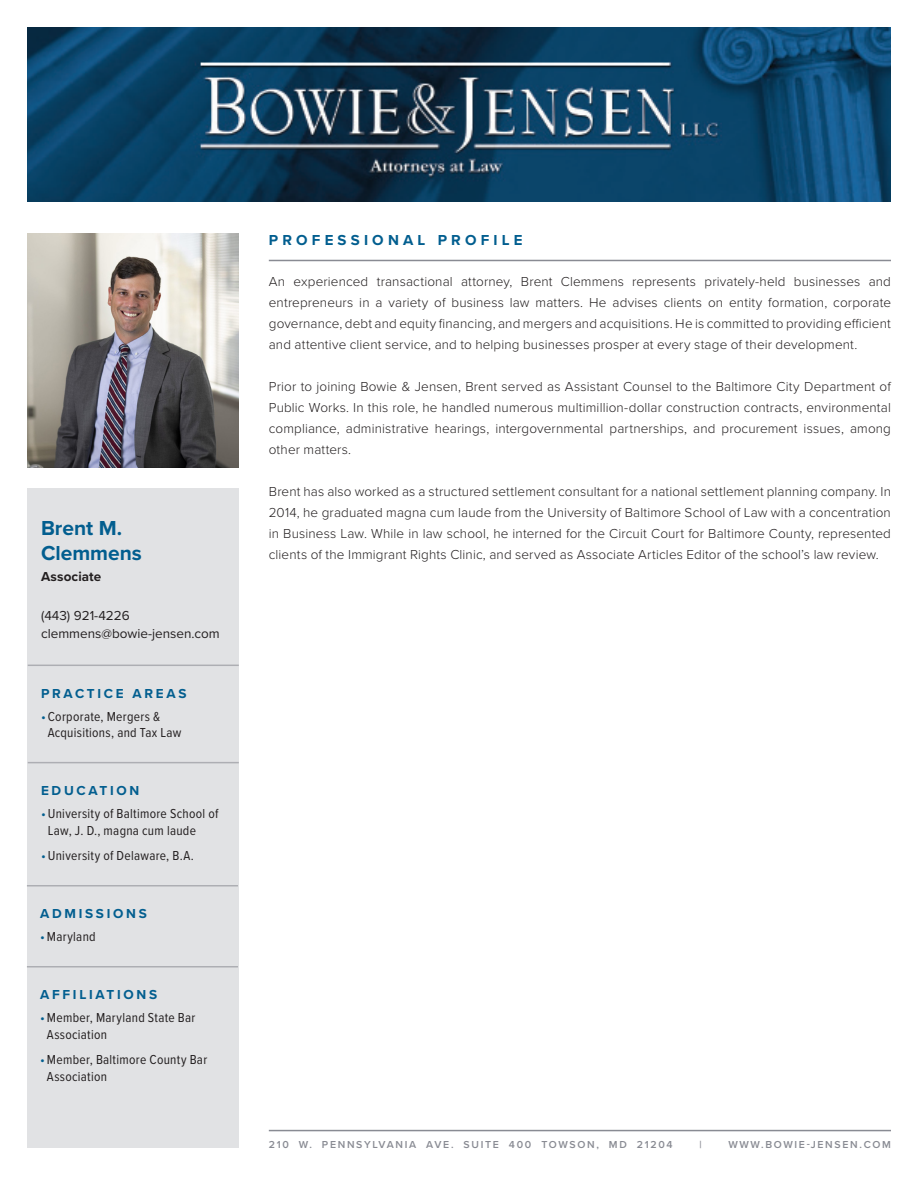
<style>
.page{position:relative;width:918px;height:1188px;background:#fff}
.page>*{position:absolute;margin:0;border:0;box-sizing:border-box;transform-origin:0 0}
.SB_-_Attorney_Name{font:700 21px/25.2px "Proxima Nova";color:#025e8f}
.Heading_1{font:700 15px "Proxima Nova";letter-spacing:.28em;color:#025e8f}
.Body{font:300 13.5px/21px "Proxima Nova";letter-spacing:.01em;color:#231f20;text-align:justify}
.t1{font:13.5px/16.5px "Proxima Nova Cond";letter-spacing:.02em;color:#231f20}
.SB_-_Heading{font:700 13.5px "Proxima Nova";letter-spacing:.2em;color:#025e8f}
.SB_-_Email{font:13.5px "Proxima Nova";color:#231f20}
.SB_-_Title{font:700 13.5px "Proxima Nova";letter-spacing:.01em;color:#231f20}
.t2{font:600 10.5px "Proxima Nova";letter-spacing:.16em;color:#898b93}
.s1{color:#025e8f}
</style>
<div class="page">
<img style="left:27px;top:27px;width:864px;height:175px">
<hr style="left:269px;top:1130px;width:622px;height:1px;background:#898b93">
<hr style="left:269px;top:260px;width:622px;height:1px;background:#898b93">
<div style="left:27px;top:488px;width:212px;height:660px;background:#e1e2e4"></div>
<img style="left:27px;top:233px;width:212px;height:234px">
<hr style="left:28px;top:665px;width:211px;height:1px;background:#898b93">
<hr style="left:28px;top:762px;width:211px;height:1px;background:#898b93">
<hr style="left:27px;top:885px;width:211px;height:1px;background:#898b93">
<hr style="left:27px;top:966px;width:211px;height:2px;background:#898b93">
<p class="SB_-_Attorney_Name" style="left:41px;top:515px;width:102px">Brent M.<br>Clemmens</p>
<p class="SB_-_Title" style="left:41px;top:566px;width:62px">Associate</p>
<p class="SB_-_Email" style="left:41px;top:605px;width:90px">(443) 921-4226</p>
<p class="SB_-_Email" style="left:41px;top:623px;width:180px">clemmens@bowie-jensen.com</p>
<p class="SB_-_Heading" style="left:41px;top:683px;width:147px">PRACTICE AREAS</p>
<p class="t1" style="left:48px;top:708px;width:135px;text-indent:-7px"><span class="s1">•</span> Corporate, Mergers &amp;<br>Acquisitions, and Tax Law</p>
<p class="SB_-_Heading" style="left:41px;top:780px;width:100px">EDUCATION</p>
<p class="t1" style="left:48px;top:805px;width:172px;text-indent:-7px"><span class="s1">•</span>University of Baltimore School of<br>Law, J. D., magna cum laude</p>
<p class="t1" style="left:41px;top:847px;width:155px"><span class="s1">•</span>University of Delaware, B.A.</p>
<p class="SB_-_Heading" style="left:40px;top:904px;width:108px">ADMISSIONS</p>
<p class="t1" style="left:40px;top:928px;width:57px"><span class="s1">•</span>Maryland</p>
<p class="SB_-_Heading" style="left:40px;top:985px;width:119px">AFFILIATIONS</p>
<p class="t1" style="left:47px;top:1009px;width:150px;text-indent:-7px"><span class="s1">•</span>Member, Maryland State Bar<br>Association</p>
<p class="t1" style="left:47px;top:1051px;width:162px;text-indent:-7px"><span class="s1">•</span>Member, Baltimore County Bar<br>Association</p>
<p class="Heading_1" style="left:269px;top:229px;width:255px">PROFESSIONAL PROFILE</p>
<p class="Body" style="left:269px;top:270px;width:624px">An experienced transactional attorney, Brent Clemmens represents privately-held businesses and entrepreneurs in a variety of business law matters. He advises clients on entity formation, corporate governance, debt and equity financing, and mergers and acquisitions. He is committed to providing efficient and attentive client service, and to helping businesses prosper at every stage of their development.</p>
<p class="Body" style="left:269px;top:375px;width:624px">Prior to joining Bowie &amp; Jensen, Brent served as Assistant Counsel to the Baltimore City Department of Public Works. In this role, he handled numerous multimillion-dollar construction contracts, environmental compliance, administrative hearings, intergovernmental partnerships, and procurement issues, among other matters.</p>
<p class="Body" style="left:269px;top:480px;width:624px">Brent has also worked as a structured settlement consultant for a national settlement planning company. In 2014, he graduated magna cum laude from the University of Baltimore School of Law with a concentration in Business Law. While in law school, he interned for the Circuit Court for Baltimore County, represented clients of the Immigrant Rights Clinic, and served as Associate Articles Editor of the school’s law review.</p>
<p class="t2" style="left:269px;top:1136px;width:405px">210 W. PENNSYLVANIA AVE. SUITE 400 TOWSON, MD 21204</p>
<p class="t2" style="left:699px;top:1136px;width:4px">|</p>
<p class="t2" style="left:728px;top:1136px;width:164px">WWW.BOWIE-JENSEN.COM</p>
</div>
